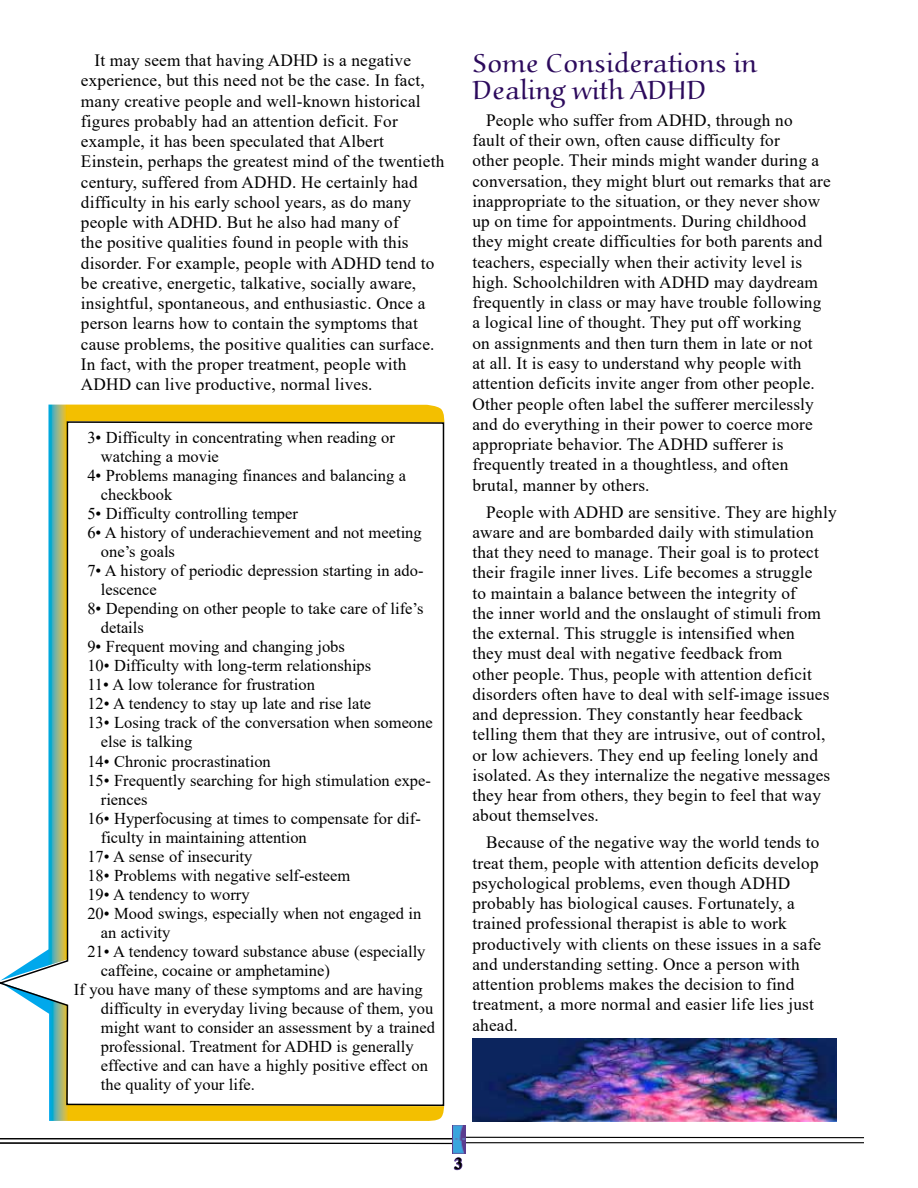
<style>
.page{position:relative;width:918px;height:1188px;background:#fff}
.page>*{position:absolute;margin:0;border:0;box-sizing:border-box;transform-origin:0 0}
.t1{font:300 27px/27px "Aucoin";color:#2c0a5c}
.t2{font:17.25px/20.2px "Times New Roman";letter-spacing:.01em;color:#000}
.t3{font:16.5px "Times New Roman";color:#000}
.t4{font:700 16.5px "Times New Roman";color:#000}
</style>
<div class="page">
<div style="left:48px;top:405px;width:397px;height:16px;background:#f3bf00"></div>
<svg style="left:49px;top:1107px;width:395px;height:14px;background:#edbf09"></svg>
<svg style="left:453px;top:1157px;width:10px;height:14px"></svg>
<hr style="left:0;top:1138px;width:454px;height:1px;background:#000">
<svg style="left:0;top:1142px;width:452px;height:3px"></svg>
<hr style="left:459px;top:1137px;width:405px;height:1px;background:#000">
<hr style="left:459px;top:1142px;width:405px;height:1px;background:#000">
<img style="left:452px;top:1126px;width:14px;height:27px">
<svg style="left:0;top:421px;width:445px;height:686px"></svg>
<img style="left:472px;top:1038px;width:365px;height:83px">
<p class="t2" style="left:81px;top:50px;width:365px;text-indent:14px">It may seem that having ADHD is a negative experience, but this need not be the case. In fact, many creative people and well-known historical figures probably had an attention deficit. For example, it has been speculated that Albert Einstein, perhaps the greatest mind of the twentieth century, suffered from ADHD. He certainly had difficulty in his early school years, as do many people with ADHD. But he also had many of<br>the positive qualities found in people with this disorder. For example, people with ADHD tend to be creative, energetic, talkative, socially aware, insightful, spontaneous, and enthusiastic. Once a person learns how to contain the symptoms that cause problems, the positive qualities can surface.<br>In fact, with the proper treatment, people with ADHD can live productive, normal lives.</p>
<p class="t3" style="left:87px;top:425px;width:309px">3• Difficulty in concentrating when reading or</p>
<p class="t3" style="left:101px;top:444px;width:120px">watching a movie</p>
<p class="t3" style="left:87px;top:463px;width:320px">4• Problems managing finances and balancing a</p>
<p class="t3" style="left:101px;top:483px;width:73px">checkbook</p>
<p class="t3" style="left:87px;top:502px;width:212px">5• Difficulty controlling temper</p>
<p class="t3" style="left:87px;top:521px;width:336px">6• A history of underachievement and not meeting</p>
<p class="t3" style="left:101px;top:540px;width:76px">one’s goals</p>
<p class="t3" style="left:87px;top:559px;width:338px">7• A history of periodic depression starting in ado-</p>
<p class="t3" style="left:101px;top:578px;width:57px">lescence</p>
<p class="t3" style="left:87px;top:597px;width:338px">8• Depending on other people to take care of life’s</p>
<p class="t3" style="left:101px;top:616px;width:45px">details</p>
<p class="t3" style="left:87px;top:635px;width:259px">9• Frequent moving and changing jobs</p>
<p class="t3" style="left:87px;top:654px;width:285px">10• Difficulty with long-term relationships</p>
<p class="t3" style="left:87px;top:673px;width:229px">11• A low tolerance for frustration</p>
<p class="t3" style="left:87px;top:692px;width:285px">12• A tendency to stay up late and rise late</p>
<p class="t3" style="left:87px;top:711px;width:347px">13• Losing track of the conversation when someone</p>
<p class="t3" style="left:101px;top:730px;width:93px">else is talking</p>
<p class="t3" style="left:87px;top:749px;width:185px">14• Chronic procrastination</p>
<p class="t3" style="left:87px;top:768px;width:345px">15• Frequently searching for high stimulation expe-</p>
<p class="t3" style="left:101px;top:787px;width:48px">riences</p>
<p class="t3" style="left:87px;top:807px;width:335px">16• Hyperfocusing at times to compensate for dif-</p>
<p class="t3" style="left:101px;top:826px;width:208px">ficulty in maintaining attention</p>
<p class="t3" style="left:87px;top:845px;width:167px">17• A sense of insecurity</p>
<p class="t3" style="left:87px;top:864px;width:265px">18• Problems with negative self-esteem</p>
<p class="t3" style="left:87px;top:883px;width:164px">19• A tendency to worry</p>
<p class="t3" style="left:87px;top:902px;width:336px">20• Mood swings, especially when not engaged in</p>
<p class="t3" style="left:101px;top:921px;width:71px">an activity</p>
<p class="t3" style="left:87px;top:940px;width:340px">21• A tendency toward substance abuse (especially</p>
<p class="t3" style="left:101px;top:959px;width:231px">caffeine, cocaine or amphetamine)</p>
<p class="t3" style="left:74px;top:978px;width:350px">If you have many of these symptoms and are having</p>
<p class="t3" style="left:101px;top:997px;width:334px">difficulty in everyday living because of them, you</p>
<p class="t3" style="left:101px;top:1016px;width:336px">might want to consider an assessment by a trained</p>
<p class="t3" style="left:101px;top:1035px;width:314px">professional. Treatment for ADHD is generally</p>
<p class="t3" style="left:101px;top:1054px;width:329px">effective and can have a highly positive effect on</p>
<p class="t3" style="left:101px;top:1073px;width:156px">the quality of your life.</p>
<h1 class="t1" style="left:472px;top:51px;width:286px">Some Considerations in<br>Dealing with ADHD</h1>
<p class="t2" style="left:472px;top:110px;width:360px;text-indent:14px">People who suffer from ADHD, through no<br>fault of their own, often cause difficulty for<br>other people. Their minds might wander during a conversation, they might blurt out remarks that are inappropriate to the situation, or they never show up on time for appointments. During childhood they might create difficulties for both parents and teachers, especially when their activity level is high. Schoolchildren with ADHD may daydream frequently in class or may have trouble following a logical line of thought. They put off working<br>on assignments and then turn them in late or not<br>at all. It is easy to understand why people with attention deficits invite anger from other people.<br>Other people often label the sufferer mercilessly and do everything in their power to coerce more appropriate behavior. The ADHD sufferer is frequently treated in a thoughtless, and often brutal, manner by others.</p>
<p class="t2" style="left:472px;top:501px;width:366px;text-indent:14px">People with ADHD are sensitive. They are highly aware and are bombarded daily with stimulation that they need to manage. Their goal is to protect their fragile inner lives. Life becomes a struggle<br>to maintain a balance between the integrity of<br>the inner world and the onslaught of stimuli from the external. This struggle is intensified when<br>they must deal with negative feedback from<br>other people. Thus, people with attention deficit disorders often have to deal with self-image issues and depression. They constantly hear feedback telling them that they are intrusive, out of control, or low achievers. They end up feeling lonely and isolated. As they internalize the negative messages they hear from others, they begin to feel that way about themselves.</p>
<p class="t2" style="left:472px;top:832px;width:350px;text-indent:14px">Because of the negative way the world tends to treat them, people with attention deficits develop psychological problems, even though ADHD probably has biological causes. Fortunately, a trained professional therapist is able to work productively with clients on these issues in a safe and understanding setting. Once a person with attention problems makes the decision to find treatment, a more normal and easier life lies just ahead.</p>
<p class="t4" style="left:454px;top:1152px;width:10px">3</p>
</div>
